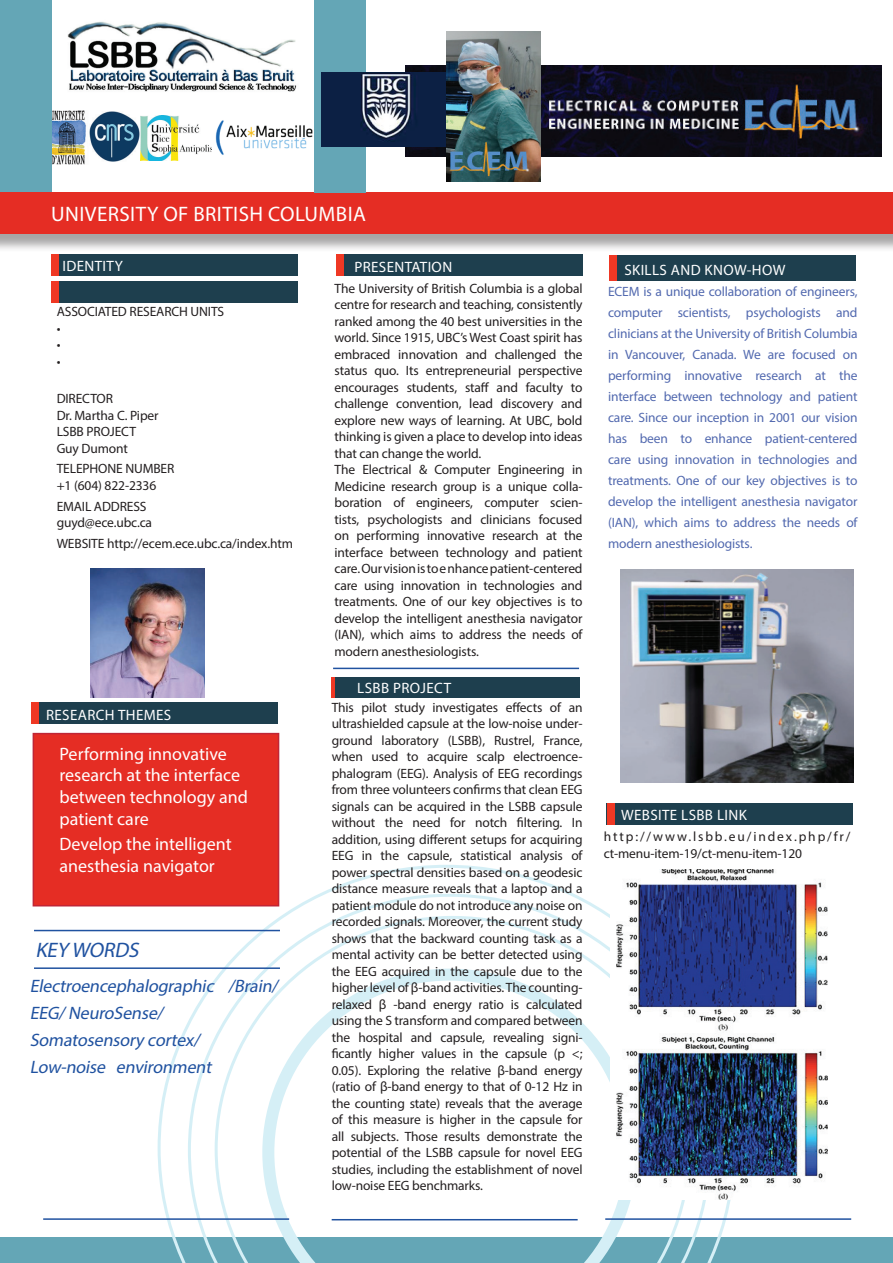
<style>
.page{position:relative;width:893px;height:1263px;background:#fff}
.page>*{position:absolute;margin:0;border:0;box-sizing:border-box;transform-origin:0 0}
.t1{font:21px "Myriad Pro";letter-spacing:.02em;color:#fff}
.t2{font:italic 21px "Myriad Pro";color:#2052a0}
.t3{font:18px/21.6px "Myriad Pro";color:#fff}
.t4{font:italic 18px/27px "Myriad Pro";color:#2052a0}
.t5{font:15px "Myriad Pro";letter-spacing:.025em;color:#fff}
.t6{font:13.5px/16.5px "Myriad Pro";letter-spacing:-.01em;color:#231f20}
.t7{font:13.5px/21px "Myriad Pro";letter-spacing:-.01em;color:#5269af;text-align:justify}
</style>
<div class="page">
<div style="left:0;top:195px;width:893px;height:58px;background:#231f20;opacity:.4"></div>
<div style="left:0;top:192px;width:893px;height:42px;background:#e52d24"></div>
<div style="left:51px;top:254px;width:247px;height:22px;background:#1e3f4e"></div>
<div style="left:51px;top:254px;width:8px;height:22px;background:#ef3824"></div>
<div style="left:51px;top:282px;width:247px;height:21px;background:#1e3f4e"></div>
<div style="left:51px;top:282px;width:8px;height:21px;background:#ef3824"></div>
<div style="left:336px;top:254px;width:247px;height:22px;background:#1e3f4e"></div>
<div style="left:336px;top:254px;width:8px;height:22px;background:#ef3824"></div>
<div style="left:0;top:1237px;width:893px;height:26px;background:#64a6b6"></div>
<svg style="left:158px;top:865px;width:573px;height:398px"></svg>
<svg style="left:188px;top:894px;width:523px;height:369px"></svg>
<svg style="left:215px;top:916px;width:475px;height:347px"></svg>
<hr style="left:605px;top:1218px;width:246px;height:2px;background:#2052a0">
<div style="left:332px;top:677px;width:248px;height:20px;background:#1e3f4e"></div>
<hr style="left:332px;top:677px;width:3px;height:20px;background:#ef3824">
<img style="left:51px;top:110px;width:35px;height:54px">
<img style="left:89px;top:112px;width:50px;height:50px">
<img style="left:141px;top:116px;width:70px;height:44px">
<img style="left:215px;top:120px;width:100px;height:36px">
<div style="left:315px;top:0;width:51px;height:193px;background:#64a6b6"></div>
<div style="left:33px;top:733px;width:246px;height:173px;background:#e52d24;border:2px solid #c02636"></div>
<hr style="left:43px;top:1218px;width:246px;height:2px;background:#2052a0">
<hr style="left:332px;top:1219px;width:246px;height:1px;background:#2052a0">
<hr style="left:333px;top:668px;width:246px;height:1px;background:#2052a0">
<hr style="left:34px;top:930px;width:246px;height:1px;background:#2052a0">
<div style="left:609px;top:255px;width:247px;height:26px;background:#1e3f4e"></div>
<div style="left:609px;top:255px;width:8px;height:26px;background:#ef3824"></div>
<div style="left:31px;top:702px;width:247px;height:22px;background:#1e3f4e"></div>
<div style="left:31px;top:702px;width:8px;height:22px;background:#ef3824"></div>
<div style="left:607px;top:804px;width:246px;height:21px;background:#1e3f4e"></div>
<div style="left:607px;top:804px;width:8px;height:21px;background:#ef3824"></div>
<div style="left:0;top:0;width:51px;height:192px;background:#64a6b6"></div>
<img style="left:67px;top:21px;width:230px;height:71px">
<hr style="left:34px;top:967px;width:246px;height:2px;background:#2052a0">
<img style="left:91px;top:568px;width:113px;height:129px">
<img style="left:405px;top:66px;width:476px;height:90px">
<img style="left:322px;top:72px;width:124px;height:75px">
<img style="left:446px;top:32px;width:95px;height:149px">
<img style="left:621px;top:570px;width:232px;height:213px">
<img style="left:611px;top:869px;width:217px;height:331px">
<h1 class="t1" style="left:51px;top:200px;width:316px">UNIVERSITY OF BRITISH COLUMBIA</h1>
<p class="t5" style="left:62px;top:256px;width:62px">IDENTITY</p>
<p class="t5" style="left:354px;top:258px;width:99px">PRESENTATION</p>
<p class="t5" style="left:624px;top:261px;width:163px">SKILLS AND KNOW-HOW</p>
<p class="t6" style="left:57px;top:303px;width:169px">ASSOCIATED RESEARCH UNITS •<br>•<br>•</p>
<p class="t6" style="left:57px;top:390px;width:103px">DIRECTOR<br>Dr. Martha C. Piper<br>LSBB PROJECT<br>Guy Dumont</p>
<p class="t6" style="left:57px;top:460px;width:119px">TELEPHONE NUMBER +1 (604) 822-2336</p>
<p class="t6" style="left:57px;top:498px;width:97px">EMAIL ADDRESS guyd@ece.ubc.ca</p>
<p class="t6" style="left:57px;top:535px;width:238px">WEBSITE http://ecem.ece.ubc.ca/index.htm</p>
<p class="t6" style="left:334px;top:280px;width:250px">The University of British Columbia is a global centre for research and teaching, consistently ranked among the 40 best universities in the world. Since 1915, UBC’s West Coast spirit has embraced innovation and challenged the status quo. Its entrepreneurial perspective encourages students, staff and faculty to challenge convention, lead discovery and explore new ways of learning. At UBC, bold thinking is given a place to develop into ideas that can change the world.<br>The Electrical &amp; Computer Engineering in Medicine research group is a unique colla&shy;boration of engineers, computer scien&shy;tists, psychologists and clinicians focused on performing innovative research at the interface between technology and patient care. Our vision is to e nhance patient-centered care using innovation in technologies and treatments. One of our key objectives is to develop the intelligent anesthesia navigator (IAN), which aims to address the needs of modern anesthesiologists.</p>
<p class="t7" style="left:608px;top:280px;width:251px">ECEM is a unique collaboration of engineers, computer scientists, psychologists and clinicians at the University of British Columbia in Vancouver, Canada. We are focused on performing innovative research at the interface between technology and patient care. Since our inception in 2001 our vision has been to enhance patient-centered care using innovation in technologies and treatments. One of our key objectives is to develop the intelligent anesthesia navigator (IAN), which aims to address the needs of modern anesthesiologists.</p>
<p class="t5" style="left:357px;top:678px;width:95px">LSBB PROJECT</p>
<p class="t6" style="left:332px;top:699px;width:252px;text-align:justify">This pilot study investigates effects of an ultrashielded capsule at the low-noise under&shy;ground laboratory (LSBB), Rustrel, France, when used to acquire scalp electroence&shy;phalogram (EEG). Analysis of EEG recordings from three volunteers confirms that clean EEG signals can be acquired in the LSBB capsule without the need for notch filtering. In addition, using different setups for acquiring EEG in the capsule, statistical analysis of power spectral densities based on a geodesic distance measure reveals that a laptop and a patient module do not introduce any noise on recorded signals. Moreover, the current study shows that the backward counting task as a mental activity can be better detected using the EEG acquired in the capsule due to the higher level of β-band activities. The counting&shy;relaxed β -band energy ratio is calculated using the S transform and compared between the hospital and capsule, revealing signi&shy;ficantly higher values in the capsule (p &lt;; 0.05). Exploring the relative β-band energy (ratio of β-band energy to that of 0-12 Hz in the counting state) reveals that the average of this measure is higher in the capsule for all subjects. Those results demonstrate the potential of the LSBB capsule for novel EEG studies, including the establishment of novel low-noise EEG benchmarks.</p>
<p class="t5" style="left:46px;top:706px;width:127px">RESEARCH THEMES</p>
<h2 class="t3" style="left:60px;top:743px;width:190px">Performing innovative research at the interface between technology and patient care</h2>
<h2 class="t3" style="left:60px;top:833px;width:174px">Develop the intelligent anesthesia navigator</h2>
<p class="t6" style="left:604px;top:828px;width:248px">http://www.lsbb.eu/index.php/fr/ ct-menu-item-19/ct-menu-item-120</p>
<p class="t5" style="left:621px;top:806px;width:127px">WEBSITE LSBB LINK</p>
<h1 class="t2" style="left:35px;top:937px;width:109px">KEY WORDS</h1>
<h2 class="t4" style="left:30px;top:972px;width:253px">Electroencephalographic /Brain/<br>EEG/NeuroSense/<br>Somatosensory cortex/<br>Low-noise environment</h2>
</div>
